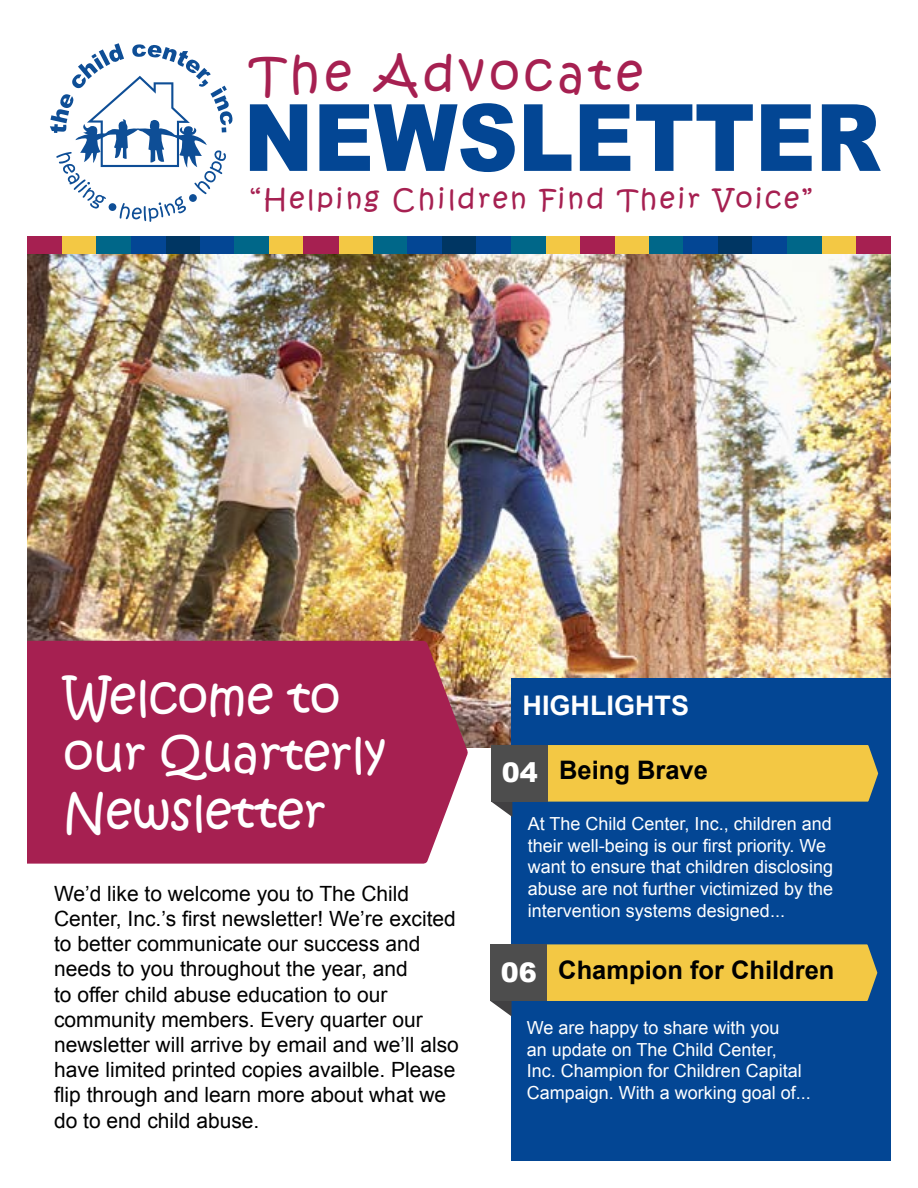
<style>
.page{position:relative;width:918px;height:1188px;background:#fff}
.page>*{position:absolute;margin:0;border:0;box-sizing:border-box;transform-origin:0 0}
.t1{font:900 93px "Arial";color:#034694;scale:.9 1}
.t2{font:48px/57.6px "Kristen ITC";color:#fff}
.t3{font:48px "Kristen ITC";letter-spacing:.1em;color:#a62051}
.t4{font:27px "Kristen ITC";letter-spacing:.1em;color:#a62051}
.t5{font:700 27px "Arial";color:#fff}
.t6{font:700 25.5px "Arial";color:#000}
.t7{font:21px/25.2px "Arial";color:#000}
.t8{font:18px/21.6px "Arial";color:#fff}
.s1{font-weight:900;font-size:27px;color:#fff}
</style>
<div class="page">
<img style="left:27px;top:254px;width:864px;height:493px">
<div style="left:27px;top:641px;width:441px;height:223px;background:#a62051"></div>
<div style="left:511px;top:678px;width:380px;height:483px;background:#034694"></div>
<div style="left:548px;top:745px;width:330px;height:57px;background:#f3c844"></div>
<svg style="left:492px;top:802px;width:20px;height:15px"></svg>
<div style="left:491px;top:745px;width:57px;height:57px;background:#4d4d4d"></div>
<div style="left:62px;top:237px;width:34px;height:17px;background:#f3c844"></div>
<div style="left:96px;top:237px;width:35px;height:17px;background:#006789"></div>
<div style="left:27px;top:237px;width:35px;height:17px;background:#a62051"></div>
<div style="left:165px;top:237px;width:35px;height:17px;background:#003663"></div>
<div style="left:200px;top:237px;width:35px;height:17px;background:#034694"></div>
<div style="left:131px;top:237px;width:34px;height:17px;background:#034694"></div>
<div style="left:269px;top:237px;width:35px;height:17px;background:#f3c844"></div>
<div style="left:303px;top:237px;width:35px;height:17px;background:#a62051"></div>
<div style="left:234px;top:237px;width:35px;height:17px;background:#006789"></div>
<div style="left:338px;top:237px;width:35px;height:17px;background:#f3c844"></div>
<div style="left:373px;top:237px;width:35px;height:17px;background:#006789"></div>
<div style="left:442px;top:237px;width:35px;height:17px;background:#003663"></div>
<div style="left:477px;top:237px;width:34px;height:17px;background:#034694"></div>
<div style="left:407px;top:237px;width:35px;height:17px;background:#034694"></div>
<div style="left:546px;top:237px;width:34px;height:17px;background:#f3c844"></div>
<div style="left:511px;top:237px;width:35px;height:17px;background:#006789"></div>
<div style="left:614px;top:237px;width:35px;height:17px;background:#f3c844"></div>
<div style="left:649px;top:237px;width:35px;height:17px;background:#006789"></div>
<div style="left:580px;top:237px;width:35px;height:17px;background:#a62051"></div>
<div style="left:718px;top:237px;width:35px;height:17px;background:#003663"></div>
<div style="left:753px;top:237px;width:34px;height:17px;background:#034694"></div>
<div style="left:683px;top:237px;width:35px;height:17px;background:#034694"></div>
<div style="left:822px;top:237px;width:34px;height:17px;background:#f3c844"></div>
<div style="left:856px;top:237px;width:35px;height:17px;background:#a62051"></div>
<div style="left:787px;top:237px;width:35px;height:17px;background:#006789"></div>
<svg style="left:50px;top:43px;width:182px;height:179px"></svg>
<div style="left:547px;top:944px;width:330px;height:57px;background:#f3c844"></div>
<svg style="left:490px;top:1001px;width:22px;height:15px"></svg>
<div style="left:490px;top:944px;width:57px;height:57px;background:#4d4d4d"></div>
<h2 class="t3" style="left:250px;top:43px;width:395px">The Advocate</h2>
<h1 class="t1" style="left:244px;top:70px;width:709px">NEWSLETTER</h1>
<p class="t4" style="left:250px;top:181px;width:564px">“Helping Children Find Their Voice”</p>
<h2 class="t2" style="left:64px;top:669px;width:324px">Welcome to our Quarterly<br>Newsletter</h2>
<p class="t7" style="left:54px;top:881px;width:406px">We’d like to welcome you to The Child Center, Inc.’s first newsletter! We’re excited to better communicate our success and needs to you throughout the year, and<br>to offer child abuse education to our community members. Every quarter our newsletter will arrive by email and we’ll also have limited printed copies availble. Please flip through and learn more about what we do to end child abuse.</p>
<p class="t5" style="left:523px;top:688px;width:168px">HIGHLIGHTS</p>
<p class="t6" style="left:502px;top:753px;width:208px"><span class="s1">04</span> Being Brave</p>
<p class="t8" style="left:528px;top:813px;width:307px">At The Child Center, Inc., children and their well-being is our first priority. We want to ensure that children disclosing abuse are not further victimized by the intervention systems designed...</p>
<p class="t6" style="left:501px;top:953px;width:335px"><span class="s1">06</span> Champion for Children</p>
<p class="t8" style="left:527px;top:1017px;width:286px">We are happy to share with you<br>an update on The Child Center,<br>Inc. Champion for Children Capital<br>Campaign. With a working goal of...</p>
</div>
